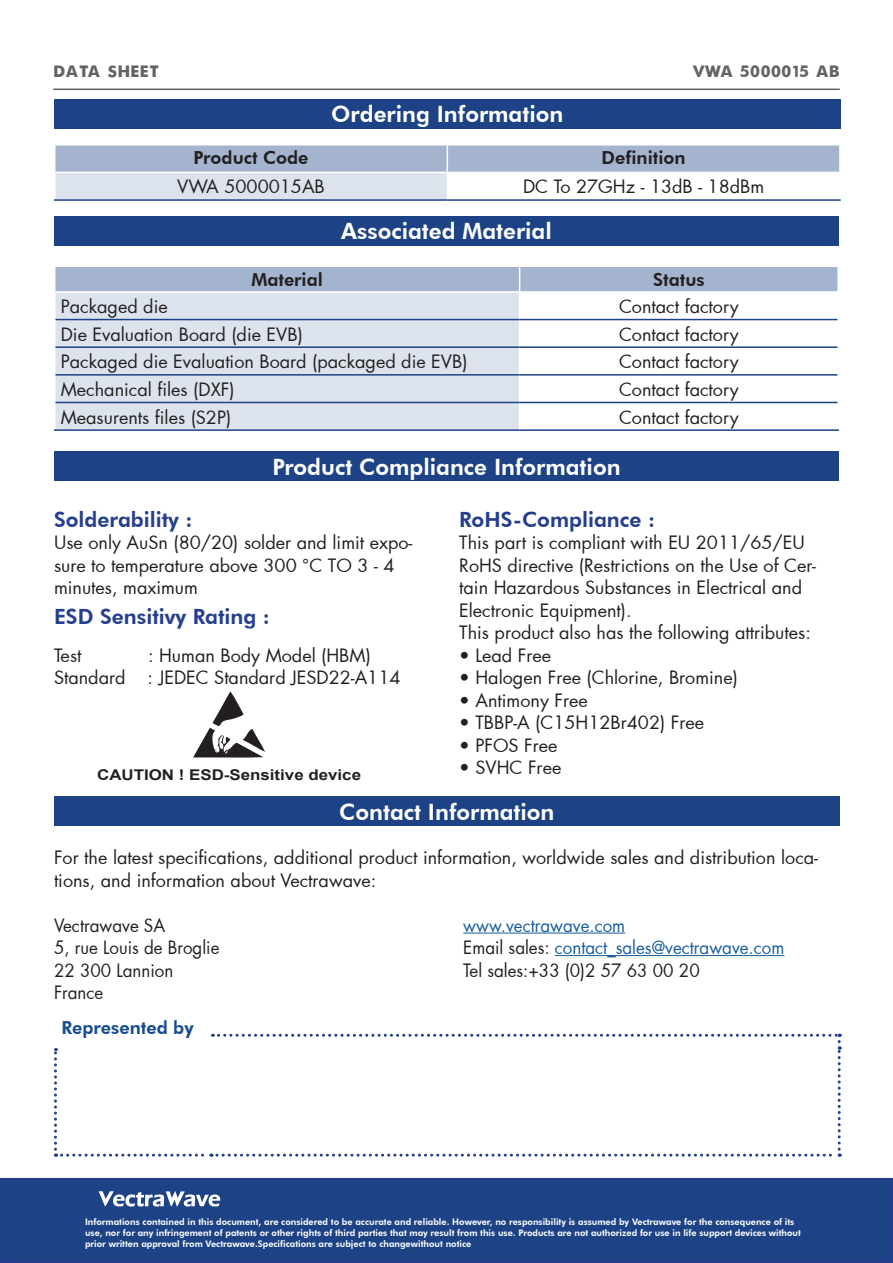
<style>
.page{position:relative;width:893px;height:1263px;background:#fff}
.page>*{position:absolute;margin:0;border:0;box-sizing:border-box;transform-origin:0 0}
.t1{font:800 22.5px "Futura BT";color:#fff}
.t2{font:800 21px "Futura BT";color:#253f8e}
.t3{font:18px/22.5px "Futura";color:#231f20}
.t4{font:18px "Futura";color:#231f20;scale:.94 1}
.t5{font:18px "Futura";color:#175d9e;scale:.94 1}
.t6{font:800 18px "Futura BT";color:#231f20}
.t7{font:700 18px "Futura";color:#636366}
.t8{font:800 18px "Futura BT";color:#144c90}
.t9{font:700 14.85px "Arial";color:#231f20;scale:1.14 1}
.t10{font:800 9px/10.8px "Futura BT";color:#fff}
.s1{font-family:"Arial"}
.s2{color:#231f20}
</style>
<div class="page">
<div style="left:0;top:1178px;width:893px;height:85px;background:#1d4285"></div>
<hr style="left:53px;top:89px;width:787px;height:1px;background:#636366">
<svg style="left:99px;top:1191px;width:121px;height:15px"></svg>
<svg style="left:55px;top:145px;width:785px;height:54px"></svg>
<hr style="left:839px;top:173px;width:2px;height:26px;background:#fff">
<hr style="left:54px;top:199px;width:393px;height:2px;background:#1d4285">
<hr style="left:447px;top:199px;width:394px;height:2px;background:#1d4285">
<div style="left:54px;top:99px;width:787px;height:29px;background:#1d4285"></div>
<svg style="left:55px;top:266px;width:783px;height:163px"></svg>
<hr style="left:837px;top:320px;width:2px;height:27px;background:#fff">
<hr style="left:56px;top:319px;width:464px;height:1px;background:#1d4285">
<hr style="left:520px;top:319px;width:317px;height:1px;background:#1d4285">
<hr style="left:56px;top:346px;width:464px;height:2px;background:#1d4285">
<hr style="left:520px;top:346px;width:317px;height:2px;background:#1d4285">
<hr style="left:56px;top:374px;width:464px;height:2px;background:#1d4285">
<hr style="left:520px;top:374px;width:317px;height:2px;background:#1d4285">
<hr style="left:56px;top:402px;width:464px;height:1px;background:#1d4285">
<hr style="left:520px;top:402px;width:317px;height:1px;background:#1d4285">
<hr style="left:54px;top:429px;width:466px;height:2px;background:#1d4285">
<hr style="left:520px;top:429px;width:319px;height:2px;background:#1d4285">
<div style="left:54px;top:216px;width:785px;height:29px;background:#1d4285"></div>
<div style="left:54px;top:451px;width:785px;height:30px;background:#1d4285"></div>
<svg style="left:193px;top:691px;width:72px;height:67px"></svg>
<div style="left:54px;top:796px;width:786px;height:30px;background:#1d4285"></div>
<svg style="left:54px;top:1034px;width:787px;height:123px"></svg>
<hr style="left:463px;top:932px;width:162px;height:1px;background:#175d9e">
<hr style="left:555px;top:955px;width:229px;height:1px;background:#175d9e">
<p class="t7" style="left:53px;top:62px;width:106px">DATA SHEET</p>
<p class="t7" style="left:691px;top:62px;width:150px">VWA 5000015 AB</p>
<p class="t1" style="left:331px;top:100px;width:234px">Ordering Information</p>
<p class="t6" style="left:194px;top:147px;width:116px">Product Code</p>
<p class="t6" style="left:602px;top:147px;width:85px">Definition</p>
<p class="t3" style="left:177px;top:175px;width:149px">VWA 5000015AB</p>
<p class="t3" style="left:523px;top:175px;width:243px">DC To 27GHz - 13dB - 18dBm</p>
<p class="t1" style="left:341px;top:217px;width:212px">Associated Material</p>
<p class="t6" style="left:251px;top:269px;width:73px">Material</p>
<p class="t6" style="left:653px;top:269px;width:53px">Status</p>
<p class="t3" style="left:61px;top:295px;width:109px">Packaged die</p>
<p class="t3" style="left:619px;top:295px;width:121px">Contact factory</p>
<p class="t3" style="left:61px;top:322px;width:244px">Die Evaluation Board (die EVB)</p>
<p class="t3" style="left:619px;top:322px;width:121px">Contact factory</p>
<p class="t3" style="left:61px;top:350px;width:408px">Packaged die Evaluation Board (packaged die EVB)</p>
<p class="t3" style="left:619px;top:350px;width:121px">Contact factory</p>
<p class="t3" style="left:61px;top:378px;width:175px">Mechanical files (DXF)</p>
<p class="t3" style="left:619px;top:378px;width:121px">Contact factory</p>
<p class="t3" style="left:61px;top:405px;width:172px">Measurents files (S2P)</p>
<p class="t3" style="left:619px;top:405px;width:121px">Contact factory</p>
<p class="t1" style="left:272px;top:453px;width:350px">Product Compliance Information</p>
<p class="t2" style="left:459px;top:506px;width:197px">RoHS-Compliance :</p>
<p class="t3" style="left:459px;top:531px;width:358px">This part is compliant with EU 2011/65/EU RoHS directive (Restrictions on the Use of Cer&shy;tain Hazardous Substances in Electrical and Electronic Equipment).</p>
<p class="t3" style="left:459px;top:621px;width:353px">This product also has the following attributes:</p>
<p class="t3" style="left:459px;top:643px;width:93px">• Lead Free</p>
<p class="t3" style="left:459px;top:666px;width:280px">• Halogen Free (Chlorine, Bromine)</p>
<p class="t3" style="left:459px;top:688px;width:130px">• Antimony Free</p>
<p class="t3" style="left:459px;top:711px;width:246px">• TBBP-A (C15H12Br402) Free</p>
<p class="t3" style="left:459px;top:733px;width:100px">• PFOS Free</p>
<p class="t3" style="left:459px;top:756px;width:104px">• SVHC Free</p>
<p class="t2" style="left:54px;top:506px;width:140px">Solderability :</p>
<p class="t3" style="left:54px;top:531px;width:360px">Use only AuSn (80/20) solder and limit expo&shy;sure to temperature above 300 <span class="s1">°</span>C TO 3 - 4 minutes, maximum</p>
<p class="t2" style="left:54px;top:604px;width:217px">ESD Sensitivy Rating :</p>
<p class="t3" style="left:54px;top:643px;width:29px">Test</p>
<p class="t3" style="left:148px;top:643px;width:224px">: Human Body Model (HBM)</p>
<p class="t3" style="left:54px;top:666px;width:348px">Standard : JEDEC Standard JESD22-A114</p>
<p class="t9" style="left:97px;top:765px;width:233px">CAUTION ! ESD-Sensitive device</p>
<p class="t1" style="left:339px;top:798px;width:217px">Contact Information</p>
<p class="t3" style="left:54px;top:846px;width:765px">For the latest specifications, additional product information, worldwide sales and distribution loca&shy;tions, and information about Vectrawave:</p>
<p class="t4" style="left:54px;top:912px;width:120px">Vectrawave SA</p>
<p class="t5" style="left:463px;top:912px;width:174px">www.vectrawave.com</p>
<p class="t4" style="left:54px;top:935px;width:178px">5, rue Louis de Broglie</p>
<p class="t5" style="left:463px;top:935px;width:343px"><span class="s2">Email sales:</span> contact_sales@vectrawave.com</p>
<p class="t4" style="left:54px;top:957px;width:129px">22 300 Lannion</p>
<p class="t4" style="left:463px;top:957px;width:253px">Tel sales:+33 (0)2 57 63 00 20</p>
<p class="t4" style="left:54px;top:980px;width:54px">France</p>
<p class="t8" style="left:62px;top:1017px;width:134px">Represented by</p>
<p class="t10" style="left:85px;top:1217px;width:717px">Informations contained in this document, are considered to be accurate and reliable. However, no responsibility is assumed by Vectrawave for the consequence of its use, nor for any infringement of patents or other rights of third parties that may result from this use. Products are not authorized for use in life support devices without prior written approval from Vectrawave.Specifications are subject to changewithout notice</p>
</div>
